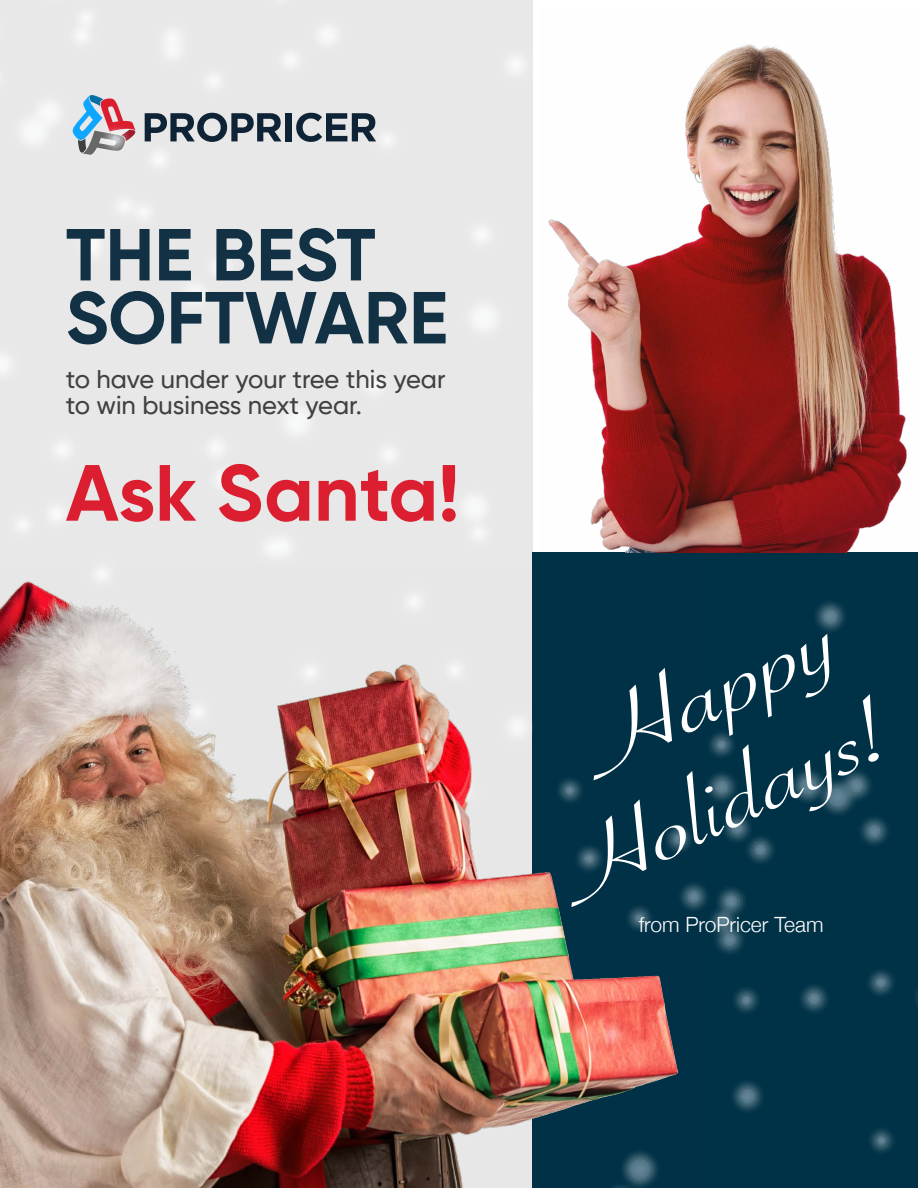
<style>
.page{position:relative;width:918px;height:1188px;background:#fff}
.page>*{position:absolute;margin:0;border:0;box-sizing:border-box;transform-origin:0 0}
.t1{font:105px "Savoye Let Plain";color:#fff;scale:1.39 1}
.t2{font:100.5px "Savoye Let Plain";color:#fff;scale:1.39 1}
.t3{font:700 79.5px "Gilroy";letter-spacing:-.005em;color:#db1f30}
.t4{font:700 73.5px/63px "Gilroy";color:#133145}
.t5{font:500 25.5px/25.5px "Gilroy";color:#404040}
.t6{font:300 21px "Helvetica Neue";color:#fff}
</style>
<div class="page">
<img style="left:1px;top:0;width:917px;height:1188px">
<img style="left:0;top:567px;width:704px;height:621px">
<img style="left:540px;top:9px;width:378px;height:544px">
<h3 class="t4" style="left:66px;top:223px;width:384px">THE BEST<br>SOFTWARE</h3>
<p class="t5" style="left:66px;top:366px;width:381px">to have under your tree this year to win business next year.</p>
<h3 class="t3" style="left:66px;top:443px;width:395px">Ask Santa!</h3>
<h1 class="t1" style="left:555px;top:684px;width:198px;rotate:-25deg">Happy</h1>
<h2 class="t2" style="left:534px;top:814px;width:259px;rotate:-25deg">Holidays!</h2>
<p class="t6" style="left:639px;top:908px;width:186px">from ProPricer Team</p>
</div>
